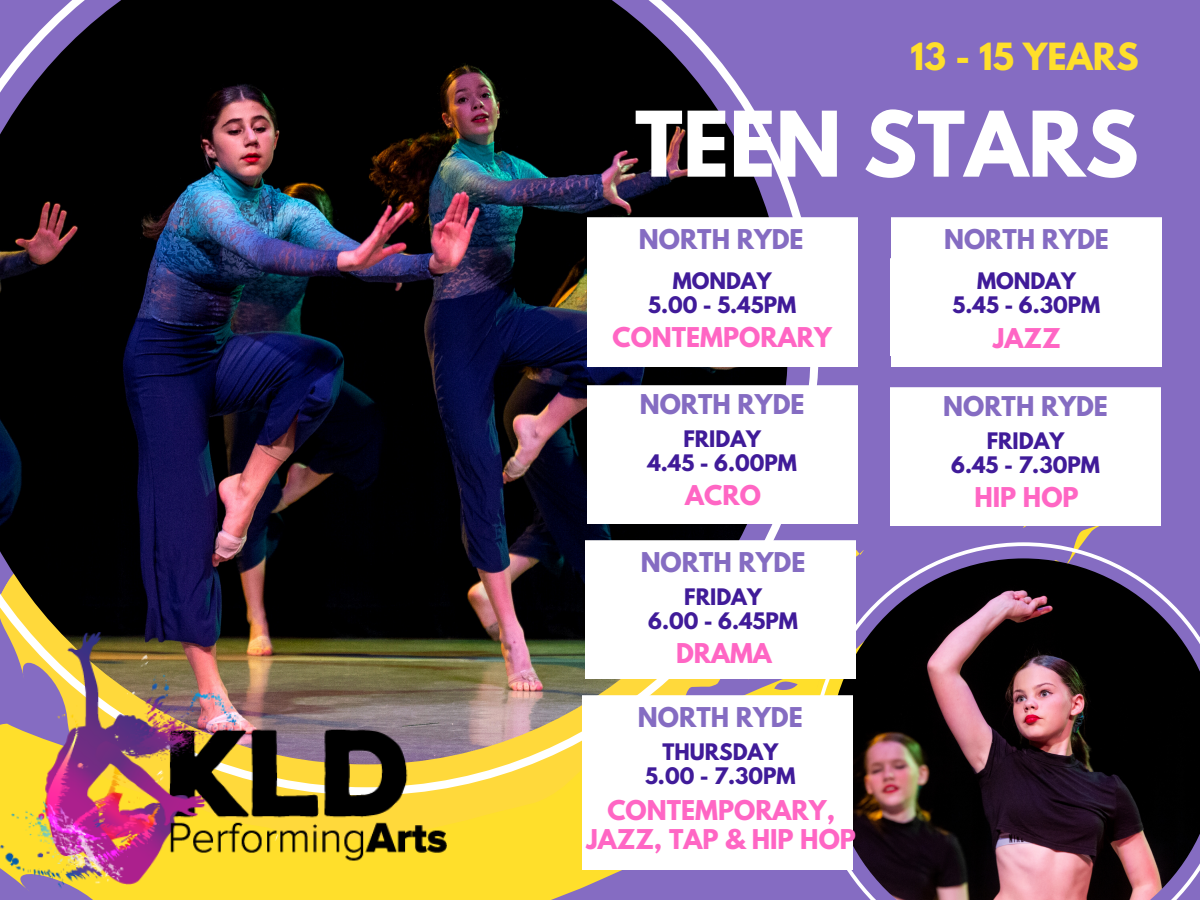
<style>
.page{position:relative;width:1200px;height:900px;background:#856cc2}
.page>*{position:absolute;margin:0;border:0;box-sizing:border-box;transform-origin:0 0}
.t1{font:700 80px "League Spartan";color:#fff}
.t2{font:700 33.2px "League Spartan";color:#ffdf2b}
.t3{font:700 24.2px/28.4px "League Spartan";color:#ff66c4;text-align:center}
.t4{font:700 24.2px "League Spartan";color:#856cc2}
.t5{font:700 20.2px/24px "League Spartan";color:#401b99;text-align:center}
</style>
<div class="page">
<svg style="left:1023px;top:526px;width:76px;height:16px"></svg>
<svg style="left:1160px;top:437px;width:1px;height:46px"></svg>
<svg style="left:447px;top:795px;width:175px;height:105px;background:#f6d637"></svg>
<img style="left:0;top:0;width:788px;height:764px">
<img style="left:0;top:632px;width:447px;height:268px">
<div style="left:587px;top:218px;width:270px;height:148px;background:#fff"></div>
<div style="left:587px;top:386px;width:270px;height:138px;background:#fff"></div>
<div style="left:892px;top:218px;width:270px;height:148px;background:#fff"></div>
<svg style="left:812px;top:542px;width:291px;height:154px"></svg>
<img style="left:829px;top:558px;width:371px;height:342px">
<div style="left:586px;top:540px;width:270px;height:138px;background:#fff"></div>
<div style="left:890px;top:388px;width:270px;height:138px;background:#fff"></div>
<div style="left:583px;top:696px;width:270px;height:174px;background:#fff"></div>
<h2 class="t2" style="left:911px;top:40px;width:230px">13 - 15 YEARS</h2>
<h1 class="t1" style="left:635px;top:105px;width:505px">TEEN STARS</h1>
<p class="t4" style="left:639px;top:227px;width:166px">NORTH RYDE</p>
<p class="t5" style="left:648px;top:271px;width:149px">MONDAY<br>5.00 - 5.45PM</p>
<p class="t3" style="left:613px;top:326px;width:221px">CONTEMPORARY</p>
<p class="t4" style="left:640px;top:392px;width:166px">NORTH RYDE</p>
<p class="t5" style="left:647px;top:429px;width:151px">FRIDAY<br>4.45 - 6.00PM</p>
<p class="t3" style="left:685px;top:484px;width:77px">ACRO</p>
<p class="t4" style="left:641px;top:550px;width:166px">NORTH RYDE</p>
<p class="t5" style="left:648px;top:587px;width:151px">FRIDAY<br>6.00 - 6.45PM</p>
<p class="t3" style="left:676px;top:642px;width:97px">DRAMA</p>
<p class="t4" style="left:638px;top:705px;width:166px">NORTH RYDE</p>
<p class="t5" style="left:645px;top:743px;width:152px">THURSDAY<br>5.00 - 7.30PM</p>
<p class="t3" style="left:587px;top:800px;width:271px">CONTEMPORARY,<br>JAZZ, TAP &amp; HIP HOP</p>
<p class="t4" style="left:944px;top:227px;width:166px">NORTH RYDE</p>
<p class="t5" style="left:953px;top:271px;width:149px">MONDAY<br>5.45 - 6.30PM</p>
<p class="t3" style="left:993px;top:327px;width:69px">JAZZ</p>
<p class="t4" style="left:943px;top:394px;width:166px">NORTH RYDE</p>
<p class="t5" style="left:951px;top:431px;width:150px">FRIDAY<br>6.45 - 7.30PM</p>
<p class="t3" style="left:974px;top:486px;width:106px">HIP HOP</p>
</div>
